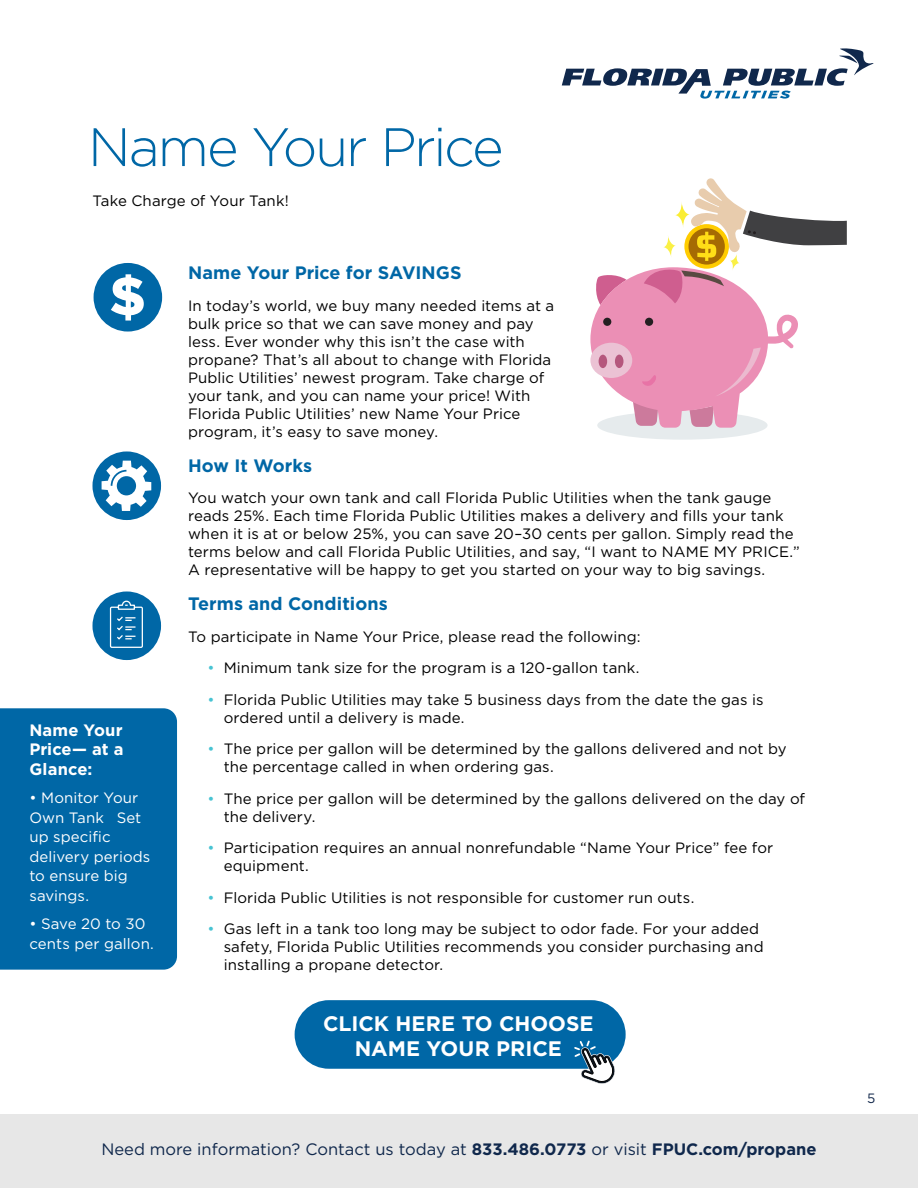
<style>
.page{position:relative;width:918px;height:1188px;background:#fff}
.page>*{position:absolute;margin:0;border:0;box-sizing:border-box;transform-origin:0 0}
.t1{font:300 54px "Gotham";letter-spacing:-.045em;color:#0067a6}
.t2{font:900 54px "Gotham";color:#fff}
.t3{font:700 21px/25.2px "Gotham";color:#fff;text-align:center}
.t4{font:700 18px "Gotham";letter-spacing:.005em;color:#0067a6}
.t5{font:16.5px "Gotham";color:#10284c}
.t6{font:700 16.5px/19.5px "Gotham";letter-spacing:.005em;color:#fff;text-align:justify}
.t7{font:15px/18px "Gotham";letter-spacing:.005em;color:#000}
.t8{font:15px/19.5px "Gotham";letter-spacing:.005em;color:#fff}
.t9{font:13.5px "Gotham";color:#13284b}
.s1{color:#47c3d3}
.s2{font-weight:700}
</style>
<div class="page">
<div style="left:0;top:1115px;width:918px;height:73px;background:#e7e7e7"></div>
<svg style="left:562px;top:48px;width:312px;height:51px"></svg>
<div style="left:597px;top:411px;width:171px;height:29px;background:#e6ebed;border-radius:50%"></div>
<svg style="left:590px;top:178px;width:257px;height:250px"></svg>
<div style="left:94px;top:263px;width:68px;height:69px;background:#0067a6;border-radius:50%"></div>
<div style="left:92px;top:451px;width:69px;height:69px;background:#0067a6;border-radius:50%"></div>
<svg style="left:102px;top:461px;width:49px;height:50px"></svg>
<div style="left:92px;top:591px;width:69px;height:69px;background:#0067a6;border-radius:50%"></div>
<svg style="left:109px;top:600px;width:34px;height:48px"></svg>
<div style="left:0;top:708px;width:177px;height:262px;background:#0067a6"></div>
<div style="left:295px;top:1000px;width:331px;height:69px;background:#0067a6;border-radius:34px"></div>
<svg style="left:574px;top:1041px;width:41px;height:43px"></svg>
<h1 class="t1" style="left:88px;top:113px;width:417px">Name Your Price</h1>
<p class="t7" style="left:92px;top:191px;width:198px">Take Charge of Your Tank!</p>
<h1 class="t2" style="left:109px;top:259px;width:37px">$</h1>
<p class="t6" style="left:29px;top:720px;width:96px">Name Your Price— at a Glance:</p>
<p class="t8" style="left:29px;top:788px;width:122px">• Monitor Your<br>Own Tank Set up specifc delivery periods to ensure big savings.</p>
<p class="t8" style="left:29px;top:914px;width:126px">• Save 20 to 30 cents per gallon.</p>
<p class="t4" style="left:188px;top:261px;width:275px">Name Your Price for SAVINGS</p>
<p class="t7" style="left:188px;top:296px;width:368px">In today’s world, we buy many needed items at a bulk price so that we can save money and pay less. Ever wonder why this isn’t the case with propane? That’s all about to change with Florida Public Utilities’ newest program. Take charge of your tank, and you can name your price! With Florida Public Utilities’ new Name Your Price program, it’s easy to save money.</p>
<p class="t4" style="left:188px;top:453px;width:126px">How It Works</p>
<p class="t7" style="left:188px;top:489px;width:613px">You watch your own tank and call Florida Public Utilities when the tank gauge reads 25%. Each time Florida Public Utilities makes a delivery and flls your tank when it is at or below 25%, you can save 20–30 cents per gallon. Simply read the terms below and call Florida Public Utilities, and say, “I want to NAME MY PRICE.” A representative will be happy to get you started on your way to big savings.</p>
<h4 class="t4" style="left:188px;top:592px;width:201px">Terms and Conditions</h4>
<p class="t7" style="left:188px;top:627px;width:454px">To participate in Name Your Price, please read the following:</p>
<p class="t7" style="left:208px;top:659px;width:434px"><span class="s1">•</span> Minimum tank size for the program is a 120-gallon tank.</p>
<p class="t7" style="left:224px;top:690px;width:541px;text-indent:-16px"><span class="s1">•</span> Florida Public Utilities may take 5 business days from the date the gas is ordered until a delivery is made.</p>
<p class="t7" style="left:224px;top:740px;width:564px;text-indent:-16px"><span class="s1">•</span> The price per gallon will be determined by the gallons delivered and not by the percentage called in when ordering gas.</p>
<p class="t7" style="left:224px;top:789px;width:583px;text-indent:-16px"><span class="s1">•</span> The price per gallon will be determined by the gallons delivered on the day of the delivery.</p>
<p class="t7" style="left:224px;top:839px;width:551px;text-indent:-16px"><span class="s1">•</span> Participation requires an annual nonrefundable “Name Your Price” fee for equipment.</p>
<p class="t7" style="left:208px;top:888px;width:488px"><span class="s1">•</span> Florida Public Utilities is not responsible for customer run outs.</p>
<p class="t7" style="left:224px;top:920px;width:541px;text-indent:-16px"><span class="s1">•</span> Gas left in a tank too long may be subject to odor fade. For your added safety, Florida Public Utilities recommends you consider purchasing and installing a propane detector.</p>
<p class="t3" style="left:323px;top:1011px;width:272px">CLICK HERE TO CHOOSE<br>NAME YOUR PRICE</p>
<p class="t5" style="left:101px;top:1138px;width:717px">Need more information? Contact us today at <span class="s2">833.486.0773</span> or visit <span class="s2">FPUC.com/propane</span></p>
<p class="t9" style="left:867px;top:1089px;width:10px">5</p>
</div>
